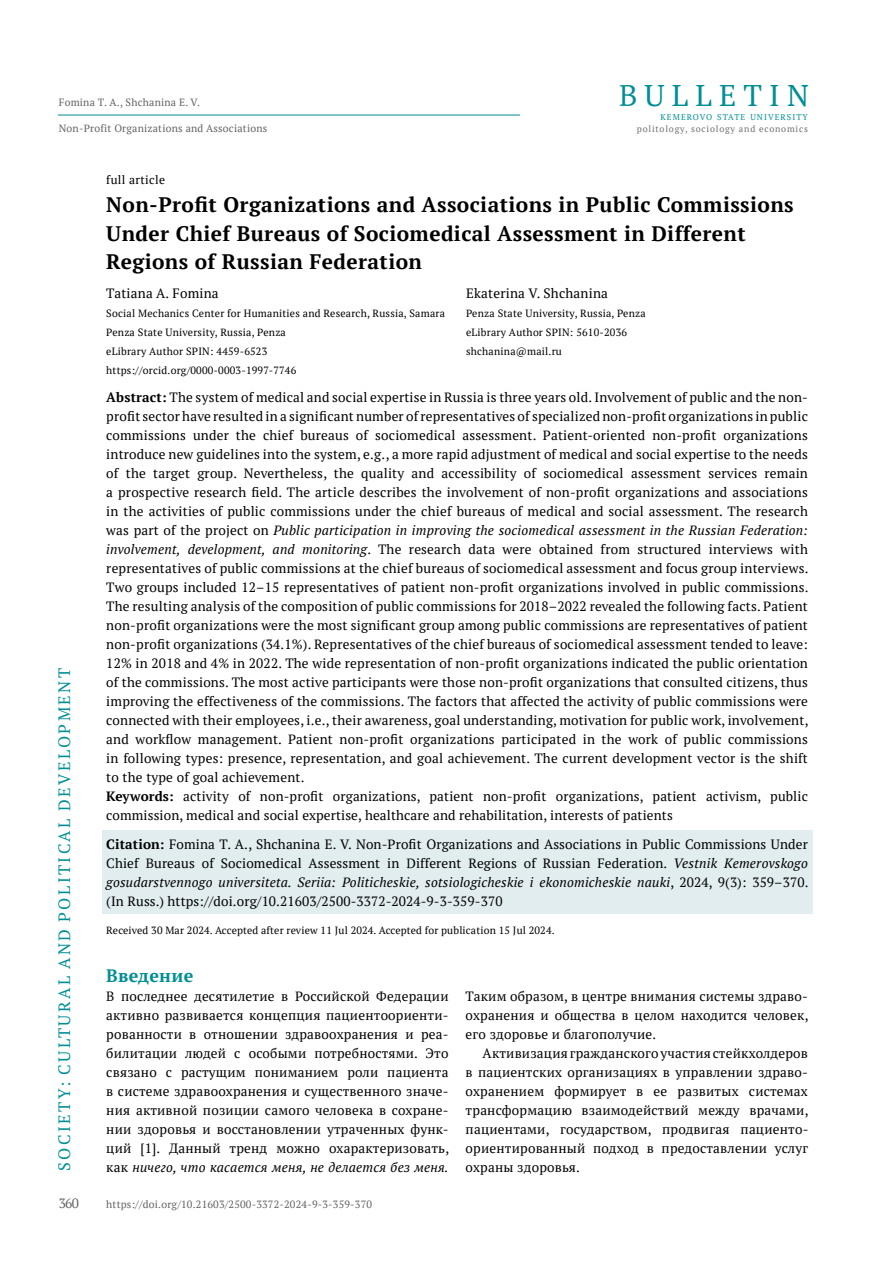
<style>
.page{position:relative;width:893px;height:1263px;background:#fff}
.page>*{position:absolute;margin:0;border:0;box-sizing:border-box;transform-origin:0 0}
.t1{font:29.85px "PT Serif";letter-spacing:.24em;color:#008e95}
.t2{font:700 20.85px/28.5px "PT Serif";letter-spacing:.02em;color:#000}
.t3{font:700 18px "PT Serif";letter-spacing:.015em;color:#008e95}
.t4{font:16.5px "PT Serif";letter-spacing:.15em;color:#008e95}
.t5{font:13.5px/19px "PT Serif";letter-spacing:.015em;color:#000}
.t6{font:13.5px "PT Serif";color:#646363}
.t7{font:12px "PT Serif";letter-spacing:.03em;color:#000}
.t8{font:10.5px/19px "PT Serif";letter-spacing:.02em;color:#000}
.t9{font:10.5px "PT Serif";letter-spacing:.02em;color:#646363}
.t10{font:9px "PT Serif";letter-spacing:.09em;color:#706f6f}
.t11{font:8.4px "PT Serif";letter-spacing:.13em;color:#008e95}
.s1{font-weight:700}
.s2{font-style:italic}
</style>
<div class="page">
<hr style="left:58px;top:115px;width:462px;height:1px;background:#008e95">
<div style="left:102px;top:831px;width:710px;height:83px;background:#e1edef"></div>
<p class="t9" style="left:59px;top:96px;width:143px">Fomina T. A., Shchanina E. V.</p>
<p class="t9" style="left:59px;top:121px;width:210px">Non-Profit Organizations and Associations</p>
<h1 class="t1" style="left:619px;top:77px;width:191px">BULLETIN</h1>
<p class="t11" style="left:660px;top:111px;width:149px">KEMEROVO STATE UNIVERSITY</p>
<p class="t10" style="left:637px;top:123px;width:173px">politology, sociology and economics</p>
<p class="t4" style="left:54px;top:1171px;width:505px;rotate:-90deg">SOCIETY: CULTURAL AND POLITICAL DEVELOPMENT</p>
<p class="t6" style="left:59px;top:1194px;width:22px">360</p>
<p class="t7" style="left:106px;top:171px;width:60px">full article</p>
<h2 class="t2" style="left:106px;top:190px;width:689px">Non-Profit Organizations and Associations in Public Commissions<br>Under Chief Bureaus of Sociomedical Assessment in Different<br>Regions of Russian Federation</h2>
<p class="t5" style="left:106px;top:283px;width:114px">Tatiana A. Fomina</p>
<p class="t8" style="left:106px;top:303px;width:340px">Social Mechanics Center for Humanities and Research, Russia, Samara Penza State University, Russia, Penza<br>eLibrary Author SPIN: 4459-6523 https://orcid.org/0000-0003-1997-7746</p>
<p class="t5" style="left:466px;top:283px;width:143px">Ekaterina V. Shchanina</p>
<p class="t8" style="left:466px;top:303px;width:181px">Penza State University, Russia, Penza eLibrary Author SPIN: 5610-2036 shchanina@mail.ru</p>
<p class="t5" style="left:106px;top:388px;width:704px"><span class="s1">Abstract:</span> The system of medical and social expertise in Russia is three years old. Involvement of public and the non&shy;profit sector have resulted in a significant number of representatives of specialized non-profit organizations in public commissions under the chief bureaus of sociomedical assessment. Patient-oriented non-profit organizations introduce new guidelines into the system, e.g., a more rapid adjustment of medical and social expertise to the needs of the target group. Nevertheless, the quality and accessibility of sociomedical assessment services remain a prospective research field. The article describes the involvement of non-profit organizations and associations in the activities of public commissions under the chief bureaus of medical and social assessment. The research was part of the project on <span class="s2">Public participation in improving the sociomedical assessment in the Russian Federation: involvement, development, and monitoring</span>. The research data were obtained from structured interviews with representatives of public commissions at the chief bureaus of sociomedical assessment and focus group interviews.<br>Two groups included 12–15 representatives of patient non-profit organizations involved in public commissions.<br>The resulting analysis of the composition of public commissions for 2018–2022 revealed the following facts. Patient non-profit organizations were the most significant group among public commissions are representatives of patient non-profit organizations (34.1%). Representatives of the chief bureaus of sociomedical assessment tended to leave:<br>12% in 2018 and 4% in 2022. The wide representation of non-profit organizations indicated the public orientation of the commissions. The most active participants were those non-profit organizations that consulted citizens, thus improving the effectiveness of the commissions. The factors that affected the activity of public commissions were connected with their employees, i.e., their awareness, goal understanding, motivation for public work, involvement, and workflow management. Patient non-profit organizations participated in the work of public commissions in following types: presence, representation, and goal achievement. The current development vector is the shift to the type of goal achievement.<br><span class="s1">Keywords:</span> activity of non-profit organizations, patient non-profit organizations, patient activism, public commission, medical and social expertise, healthcare and rehabilitation, interests of patients</p>
<p class="t5" style="left:106px;top:834px;width:704px;text-align:justify"><span class="s1">Citation:</span> Fomina T. A., Shchanina E. V. Non-Profit Organizations and Associations in Public Commissions Under Chief Bureaus of Sociomedical Assessment in Different Regions of Russian Federation. <span class="s2">Vestnik Kemerovskogo gosudarstvennogo universiteta. Seriia: Politicheskie, sotsiologicheskie i ekonomicheskie nauki</span>, 2024, 9(3): 359–370. (In Russ.) https://doi.org/10.21603/2500-3372-2024-9-3-359-370</p>
<p class="t8" style="left:106px;top:921px;width:450px">Received 30 Mar 2024. Accepted after review 11 Jul 2024. Accepted for publication 15 Jul 2024.</p>
<h3 class="t3" style="left:106px;top:963px;width:89px">Введение</h3>
<p class="t5" style="left:106px;top:986px;width:344px;text-align:justify">В последнее десятилетие в Российской Федерации активно развивается концепция пациентоориенти&shy;рованности в отношении здравоохранения и реа&shy;билитации людей с особыми потребностями. Это связано с растущим пониманием роли пациента в системе здравоохранения и существенного значе&shy;ния активной позиции самого человека в сохране&shy;нии здоровья и восстановлении утраченных функ&shy;ций [1]. Данный тренд можно охарактеризовать, как <span class="s2">ничего, что касается меня, не делается без меня.</span></p>
<p class="t5" style="left:466px;top:986px;width:344px">Таким образом, в центре внимания системы здраво&shy;охранения и общества в целом находится человек, его здоровье и благополучие.</p>
<p class="t5" style="left:466px;top:1043px;width:344px;text-indent:17px">Активизация гражданского участия стейкхолдеров в пациентских организациях в управлении здраво&shy;охранением формирует в ее развитых системах трансформацию взаимодействий между врачами, пациентами, государством, продвигая пациенто&shy;ориентированный подход в предоставлении услуг охраны здоровья.</p>
<p class="t9" style="left:106px;top:1197px;width:267px">https://doi.org/10.21603/2500-3372-2024-9-3-359-370</p>
</div>
